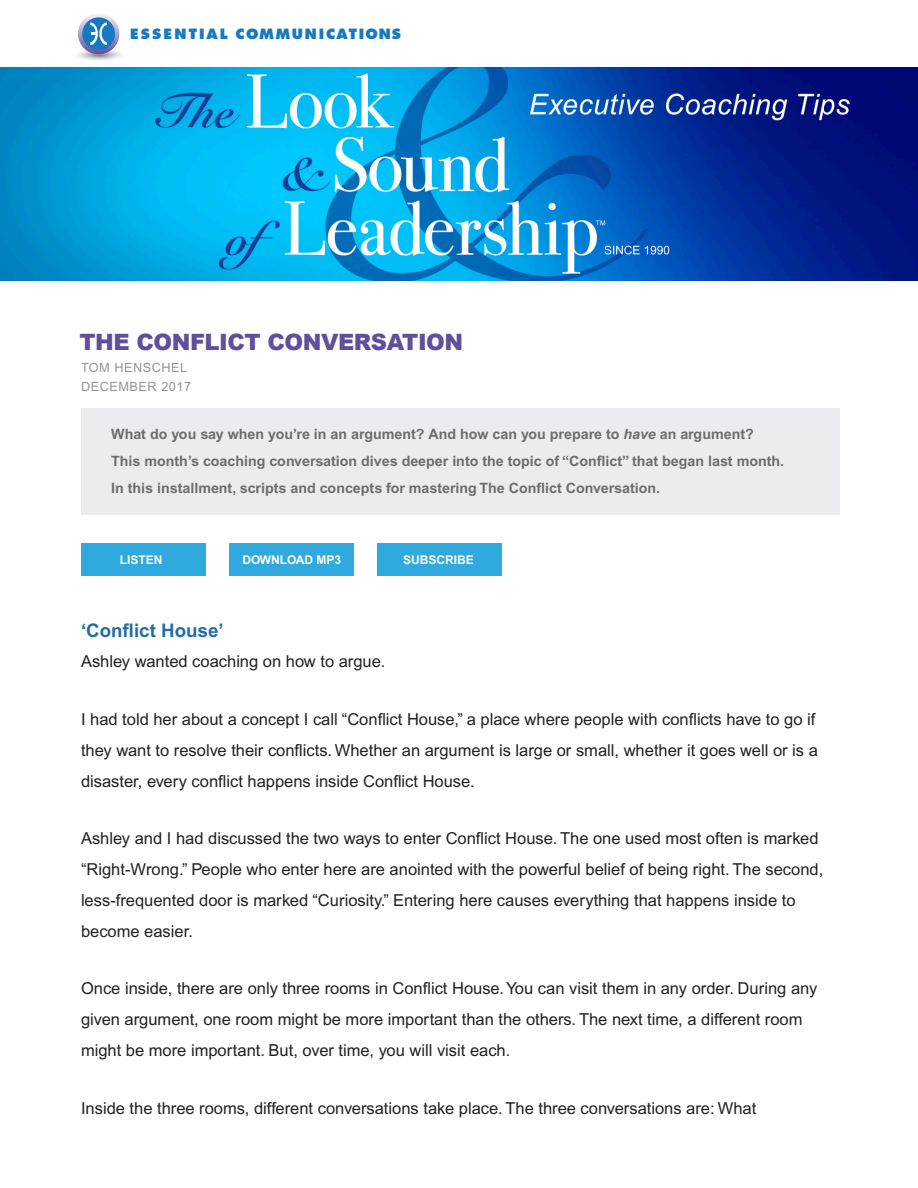
<style>
.page{position:relative;width:918px;height:1188px;background:#fff}
.page>*{position:absolute;margin:0;border:0;box-sizing:border-box;transform-origin:0 0}
.t1{font:900 22.5px "Arial";letter-spacing:-.02em;color:#614f9e}
.tabs_subs{font:700 18.75px "Arial";color:#236ba6}
.Paragraph_Style_1{font:16.5px/30.8px "Arial";color:#231f20}
.Paragraph_Style_1-2{font:700 14.25px/27px "Arial";color:#6c6d70}
.t2{font:800 13.8px "Futura";letter-spacing:.12em;color:#1779bf}
.t3{font:12.75px "Arial";letter-spacing:.04em;color:#939598}
.t4{font:700 12px "Arial";color:#fff}
.s1{font-style:italic}
</style>
<div class="page">
<div style="left:81px;top:408px;width:758px;height:107px;background:#ececee"></div>
<img style="left:0;top:67px;width:918px;height:213px">
<svg style="left:78px;top:13px;width:41px;height:41px"></svg>
<svg style="left:82px;top:17px;width:33px;height:33px"></svg>
<svg style="left:77px;top:23px;width:45px;height:37px"></svg>
<div style="left:81px;top:543px;width:124px;height:33px;background:#2fa9de"></div>
<div style="left:230px;top:543px;width:124px;height:33px;background:#2fa9de"></div>
<div style="left:377px;top:543px;width:124px;height:33px;background:#2fa9de"></div>
<p class="t2" style="left:130px;top:25px;width:272px">ESSENTIAL COMMUNICATIONS</p>
<p class="t1" style="left:80px;top:329px;width:385px">THE CONFLICT CONVERSATION</p>
<p class="t3" style="left:81px;top:361px;width:108px">TOM HENSCHEL</p>
<p class="t3" style="left:81px;top:379px;width:112px">DECEMBER 2017</p>
<p class="Paragraph_Style_1-2" style="left:111px;top:421px;width:674px">What do you say when you’re in an argument? And how can you prepare to <span class="s1">have</span> an argument?<br>This month’s coaching conversation dives deeper into the topic of “Conflict” that began last month.<br>In this installment, scripts and concepts for mastering The Conflict Conversation.</p>
<p class="t4" style="left:120px;top:552px;width:44px">LISTEN</p>
<p class="t4" style="left:242px;top:553px;width:100px">DOWNLOAD MP3</p>
<p class="t4" style="left:403px;top:553px;width:72px">SUBSCRIBE</p>
<p class="tabs_subs" style="left:81px;top:619px;width:144px">‘Conflict House’</p>
<p class="Paragraph_Style_1" style="left:81px;top:646px;width:306px">Ashley wanted coaching on how to argue.</p>
<p class="Paragraph_Style_1" style="left:81px;top:704px;width:738px">I had told her about a concept I call “Conflict House,” a place where people with conflicts have to go if they want to resolve their conflicts. Whether an argument is large or small, whether it goes well or is a disaster, every conflict happens inside Conflict House.</p>
<p class="Paragraph_Style_1" style="left:81px;top:823px;width:744px">Ashley and I had discussed the two ways to enter Conflict House. The one used most often is marked “Right-Wrong.” People who enter here are anointed with the powerful belief of being right. The second, less-frequented door is marked “Curiosity.” Entering here causes everything that happens inside to become easier.</p>
<p class="Paragraph_Style_1" style="left:81px;top:973px;width:738px">Once inside, there are only three rooms in Conflict House. You can visit them in any order. During any given argument, one room might be more important than the others. The next time, a different room might be more important. But, over time, you will visit each.</p>
<p class="Paragraph_Style_1" style="left:81px;top:1093px;width:677px">Inside the three rooms, different conversations take place. The three conversations are: What</p>
</div>
